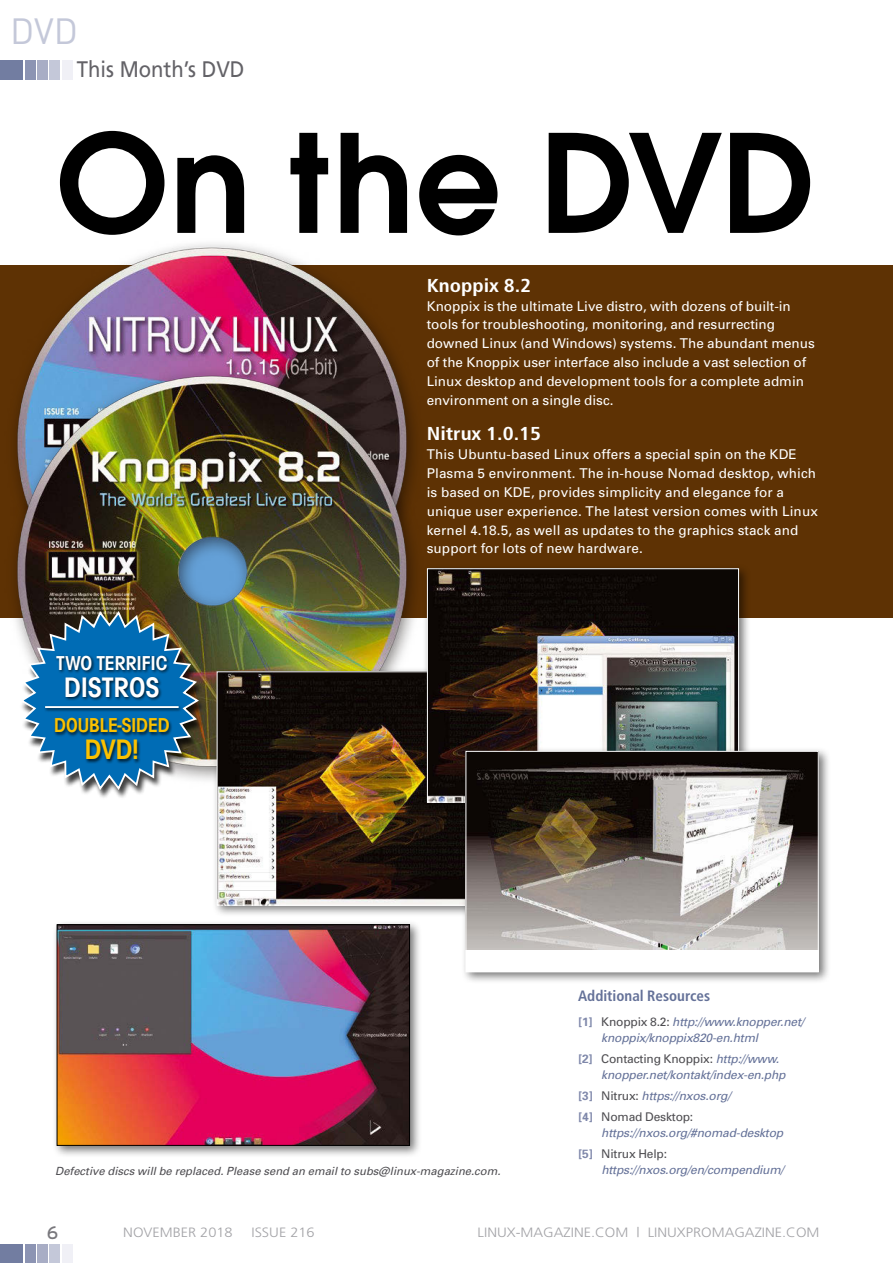
<style>
.page{position:relative;width:893px;height:1263px;background:#fff}
.page>*{position:absolute;margin:0;border:0;box-sizing:border-box;transform-origin:0 0}
.t1{font:600 150px "Avant Garde Gothic Itc T";color:#000}
.t2{font:36px "DIN";color:#c4c8d9}
.t3{font:600 condensed 29.25px "Avant Garde Gothic Itc T";letter-spacing:.01em;color:#fff}
.t4{font:600 condensed 29.25px "Avant Garde Gothic Itc T";color:#fbc100}
.t5{font:22.5px "Frutiger";color:#636267;scale:.9 1}
.t6{font:600 condensed 20.85px "Avant Garde Gothic Itc T";color:#fbc100}
.t7{font:600 condensed 20.85px "Avant Garde Gothic Itc T";letter-spacing:.01em;color:#fff}
.t8{font:700 condensed 18.75px "Frutiger";color:#fff;scale:1.13 1}
.t9{font:18px "Interstate";color:#79787d}
.t10{font:700 condensed 15px "Frutiger";color:#647198}
.t11{font:13.5px/18.9px "Univers";color:#fff}
.t12{font:300 13.5px "Frutiger";color:#a3a3a7;scale:1.08 1}
.t13{font:italic 12px/16.5px "Univers";letter-spacing:-.015em;color:#647198}
.t14{font:12px/20.7px "Univers";letter-spacing:-.015em;color:#4e4d51}
.t15{font:italic 11.25px "Univers";color:#4e4d51}
.s1{font-weight:700;font-style:normal;color:#7f88aa}
.s2{font-style:normal;color:#4e4d51}
.s3{font-weight:700;color:#7f88aa}
.s4{font-style:italic;color:#647198}
</style>
<div class="page">
<div style="left:0;top:265px;width:893px;height:352px;background:#5e3204"></div>
<img style="left:58px;top:244px;width:311px;height:79px">
<img style="left:0;top:323px;width:422px;height:457px">
<div style="left:212px;top:667px;width:328px;height:250px;background:#000;opacity:.54"></div>
<img style="left:219px;top:673px;width:242px;height:230px">
<div style="left:422px;top:564px;width:329px;height:250px;background:#000;opacity:.54"></div>
<img style="left:429px;top:570px;width:308px;height:230px">
<div style="left:427px;top:568px;width:312px;height:234px;border:1px solid #fff"></div>
<div style="left:461px;top:746px;width:370px;height:238px;background:#000;opacity:.54"></div>
<div style="left:466px;top:751px;width:352px;height:221px;background:#fff"></div>
<img style="left:468px;top:753px;width:349px;height:196px">
<div style="left:466px;top:751px;width:353px;height:221px;border:1px solid #fff"></div>
<div style="left:52px;top:920px;width:370px;height:238px;background:#000;opacity:.54"></div>
<img style="left:59px;top:926px;width:349px;height:217px">
<div style="left:57px;top:924px;width:353px;height:221px;border:1px solid #000"></div>
<div style="left:0;top:1244px;width:23px;height:19px;background:#727da1"></div>
<div style="left:38px;top:1244px;width:10px;height:19px;background:#a8adc5"></div>
<div style="left:63px;top:1244px;width:10px;height:19px;background:#f0f0f6"></div>
<div style="left:25px;top:1244px;width:10px;height:19px;background:#8c94b3"></div>
<div style="left:50px;top:1244px;width:10px;height:19px;background:#c4c8d9"></div>
<div style="left:0;top:61px;width:23px;height:19px;background:#727da1"></div>
<div style="left:38px;top:61px;width:10px;height:19px;background:#a8adc5"></div>
<div style="left:63px;top:61px;width:10px;height:19px;background:#f0f0f6"></div>
<div style="left:25px;top:61px;width:10px;height:19px;background:#8c94b3"></div>
<div style="left:50px;top:61px;width:10px;height:19px;background:#c4c8d9"></div>
<div style="left:19px;top:612px;width:187px;height:188px;background:#000;opacity:.75"></div>
<img style="left:18px;top:609px;width:183px;height:183px">
<div style="left:43px;top:654px;width:139px;height:110px;background:#000;opacity:.75"></div>
<hr style="left:45px;top:706px;width:134px;height:2px;background:#fff">
<h2 class="t2" style="left:10px;top:9px;width:69px">DVD</h2>
<h3 class="t5" style="left:77px;top:56px;width:188px">This Month’s DVD</h3>
<h1 class="t1" style="left:55px;top:95px;width:761px">On the DVD</h1>
<p class="t7" style="left:56px;top:651px;width:112px">TWO TERRIFIC</p>
<p class="t3" style="left:64px;top:670px;width:97px">DISTROS</p>
<p class="t6" style="left:54px;top:713px;width:117px">DOUBLE-SIDED</p>
<p class="t4" style="left:85px;top:733px;width:56px">DVD!</p>
<p class="t8" style="left:427px;top:274px;width:94px">Knoppix 8.2</p>
<p class="t11" style="left:427px;top:296px;width:390px">Knoppix is the ultimate Live distro, with dozens of built-in tools for troubleshooting, monitoring, and resurrecting downed Linux (and Windows) systems. The abundant menus of the Knoppix user interface also include a vast selection of Linux desktop and development tools for a complete admin environment on a single disc.</p>
<p class="t8" style="left:427px;top:422px;width:103px">Nitrux 1.0.15</p>
<p class="t11" style="left:427px;top:444px;width:393px">This Ubuntu-based Linux offers a special spin on the KDE Plasma 5 environment. The in-house Nomad desktop, which is based on KDE, provides simplicity and elegance for a unique user experience. The latest version comes with Linux kernel 4.18.5, as well as updates to the graphics stack and support for lots of new hardware.</p>
<p class="t10" style="left:578px;top:987px;width:134px">Additional Resources</p>
<p class="t15" style="left:55px;top:1164px;width:447px">Defective discs will be replaced. Please send an email to subs@linux-magazine.com.</p>
<p class="t13" style="left:601px;top:1013px;width:204px;text-indent:-23px"><span class="s1">[1]</span> <span class="s2">Knoppix 8.2:</span> http://www.knopper.net/ knoppix/knoppix820‑en.html</p>
<p class="t13" style="left:601px;top:1050px;width:186px;text-indent:-23px"><span class="s1">[2]</span> <span class="s2">Contacting Knoppix:</span> http://www. knopper.net/kontakt/index‑en.php</p>
<p class="t14" style="left:578px;top:1085px;width:154px"><span class="s3">[3]</span> Nitrux: <span class="s4">https://nxos.org/ </span><span class="s3">[4]</span> Nomad Desktop:</p>
<p class="t13" style="left:578px;top:1122px;width:206px;line-height:20.7px;text-indent:23px">https://nxos.org/#nomad‑desktop <span class="s1">[5]</span> <span class="s2">Nitrux Help:</span></p>
<p class="t13" style="left:601px;top:1161px;width:184px">https://nxos.org/en/compendium/</p>
<p class="t9" style="left:47px;top:1222px;width:13px">6</p>
<p class="t12" style="left:123px;top:1224px;width:103px">NOVEMBER 2018</p>
<p class="t12" style="left:251px;top:1224px;width:60px">ISSUE 216</p>
<p class="t12" style="left:478px;top:1224px;width:318px">LINUX-MAGAZINE.COM | LINUXPROMAGAZINE.COM</p>
</div>
